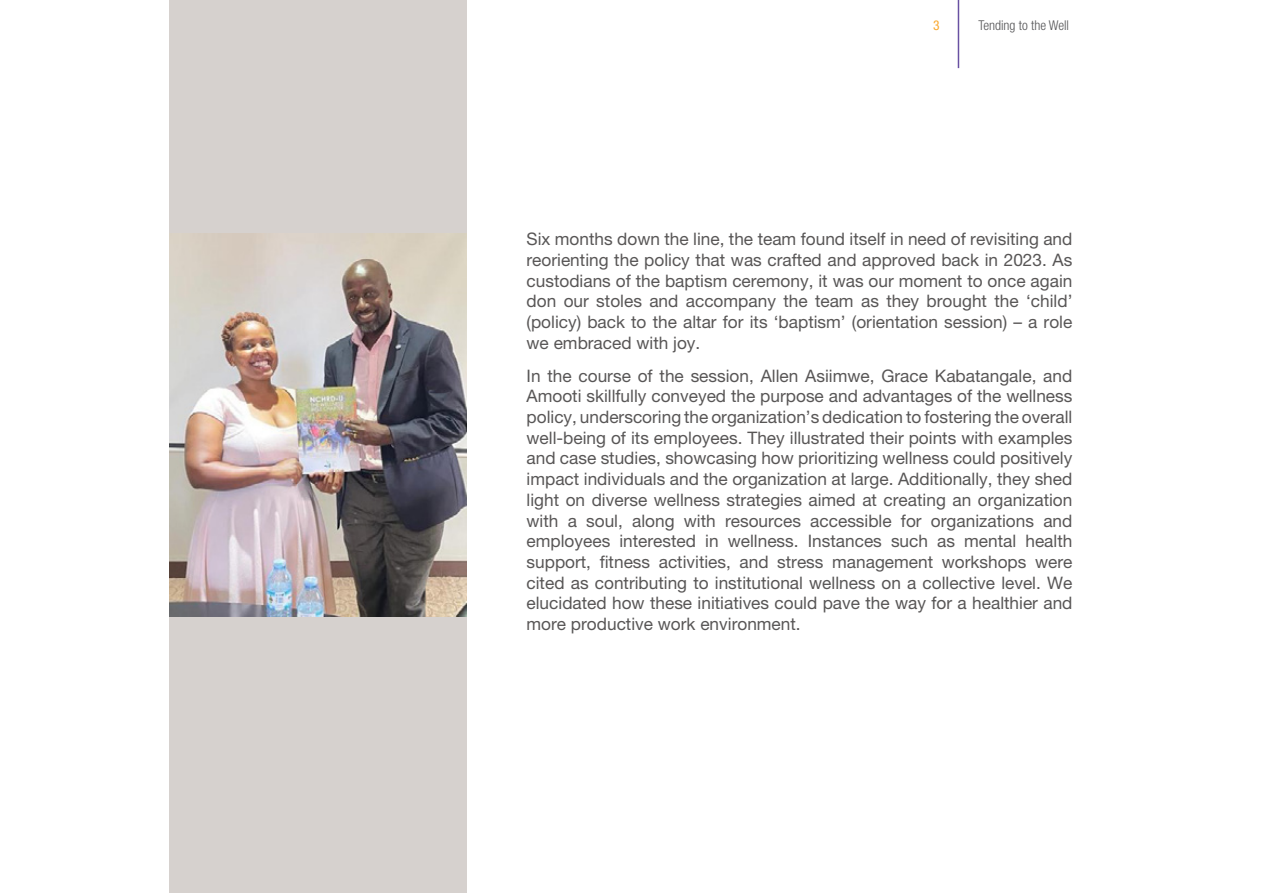
<style>
.page{position:relative;width:1263px;height:893px;background:#fff}
.page>*{position:absolute;margin:0;border:0;box-sizing:border-box;transform-origin:0 0}
.t1{font:17.25px/20.7px "Helvetica Neue LT Pro";color:#585656;text-align:justify}
.t2{font:300 condensed 13.5px "Helvetica Neue LT Pro";color:#545456}
.t3{font:condensed 13.5px "Helvetica Neue LT Pro";color:#faa82d}
</style>
<div class="page">
<div style="left:170px;top:0;width:297px;height:893px;background:#d6d1ce"></div>
<img style="left:170px;top:233px;width:297px;height:383px">
<hr style="left:958px;top:0;width:1px;height:68px;background:#6951a2">
<p class="t3" style="left:933px;top:17px;width:8px">3</p>
<p class="t2" style="left:978px;top:17px;width:92px">Tending to the Well</p>
<p class="t1" style="left:526px;top:229px;width:547px">Six months down the line, the team found itself in need of revisiting and reorienting the policy that was crafted and approved back in 2023. As custodians of the baptism ceremony, it was our moment to once again don our stoles and accompany the team as they brought the ‘child’ (policy) back to the altar for its ‘baptism’ (orientation session) – a role we embraced with joy.</p>
<p class="t1" style="left:526px;top:365px;width:547px">In the course of the session, Allen Asiimwe, Grace Kabatangale, and Amooti skillfully conveyed the purpose and advantages of the wellness policy, underscoring the organization’s dedication to fostering the overall well-being of its employees. They illustrated their points with examples and case studies, showcasing how prioritizing wellness could positively impact individuals and the organization at large. Additionally, they shed light on diverse wellness strategies aimed at creating an organization with a soul, along with resources accessible for organizations and employees interested in wellness. Instances such as mental health support, fitness activities, and stress management workshops were cited as contributing to institutional wellness on a collective level. We elucidated how these initiatives could pave the way for a healthier and more productive work environment.</p>
</div>
